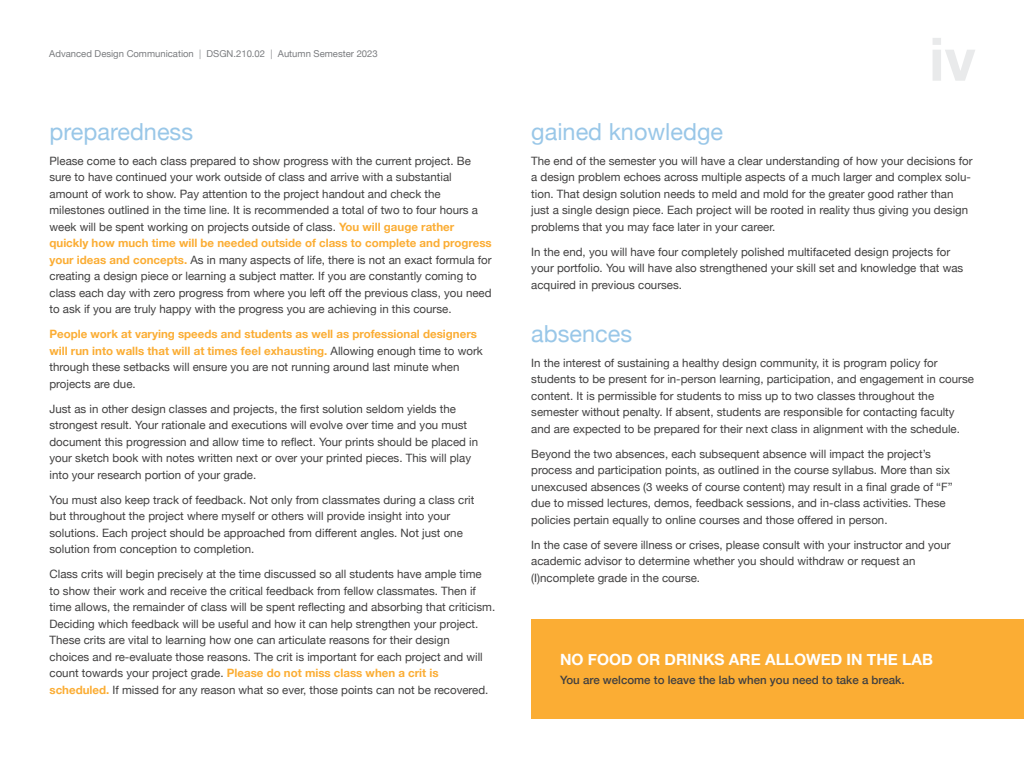
<style>
.page{position:relative;width:1024px;height:768px;background:#fff}
.page>*{position:absolute;margin:0;border:0;box-sizing:border-box;transform-origin:0 0}
.t1{font:700 60px "Helvetica Neue";color:#e9eaeb}
.t2{font:23.5px "Helvetica Neue";color:#99c7e8}
.t3{font:700 15.5px "Helvetica Neue";color:#fff}
.t4{font:11.5px/16.5px "Helvetica Neue";color:#414040}
.t5{font:700 11.5px/16.5px "Helvetica Neue";color:#fbad34}
.t6{font:500 11.5px "Helvetica Neue";color:#414040}
.t7{font:9.5px "Helvetica Neue";color:#7a7c7f}
.s1{font-weight:300}
.s2{font-weight:700;color:#fbad34}
.s3{font-weight:400;color:#414040}
</style>
<div class="page">
<div style="left:532px;top:620px;width:492px;height:99px;background:#fbad34"></div>
<p class="t7" style="left:49px;top:47px;width:330px">Advanced Design Communication <span class="s1">|</span> DSGN.210.02 <span class="s1">|</span> Autumn Semester 2023</p>
<h2 class="t2" style="left:50px;top:115px;width:145px">preparedness</h2>
<p class="t4" style="left:50px;top:153px;width:444px">Please come to each class prepared to show progress with the current project. Be sure to have continued your work outside of class and arrive with a substantial amount of work to show. Pay attention to the project handout and check the milestones outlined in the time line. It is recommended a total of two to four hours a week will be spent working on projects outside of class. <span class="s2">You will gauge rather quickly how much time will be needed outside of class to complete and progress your ideas and concepts.</span> As in many aspects of life, there is not an exact formula for creating a design piece or learning a subject matter. If you are constantly coming to class each day with zero progress from where you left off the previous class, you need to ask if you are truly happy with the progress you are achieving in this course.</p>
<p class="t5" style="left:50px;top:326px;width:435px">People work at varying speeds and students as well as professional designers will run into walls that will at times feel exhausting. <span class="s3">Allowing enough time to work through these setbacks will ensure you are not running around last minute when projects are due.</span></p>
<p class="t4" style="left:50px;top:401px;width:430px">Just as in other design classes and projects, the first solution seldom yields the strongest result. Your rationale and executions will evolve over time and you must document this progression and allow time to reflect. Your prints should be placed in your sketch book with notes written next or over your printed pieces. This will play into your research portion of your grade.</p>
<p class="t4" style="left:50px;top:492px;width:426px">You must also keep track of feedback. Not only from classmates during a class crit but throughout the project where myself or others will provide insight into your solutions. Each project should be approached from different angles. Not just one solution from conception to completion.</p>
<p class="t4" style="left:50px;top:567px;width:447px">Class crits will begin precisely at the time discussed so all students have ample time<br>to show their work and receive the critical feedback from fellow classmates. Then if time allows, the remainder of class will be spent reflecting and absorbing that criticism.<br>Deciding which feedback will be useful and how it can help strengthen your project.<br>These crits are vital to learning how one can articulate reasons for their design<br>choices and re-evaluate those reasons. The crit is important for each project and will count towards your project grade. <span class="s2">Please do not miss class when a crit is scheduled.</span> If missed for any reason what so ever, those points can not be recovered.</p>
<h1 class="t1" style="left:929px;top:12px;width:48px">iv</h1>
<h2 class="t2" style="left:531px;top:115px;width:193px">gained knowledge</h2>
<p class="t4" style="left:531px;top:153px;width:443px">The end of the semester you will have a clear understanding of how your decisions for a design problem echoes across multiple aspects of a much larger and complex solu&shy;tion. That design solution needs to meld and mold for the greater good rather than just a single design piece. Each project will be rooted in reality thus giving you design problems that you may face later in your career.</p>
<p class="t4" style="left:531px;top:244px;width:434px">In the end, you will have four completely polished multifaceted design projects for your portfolio. You will have also strengthened your skill set and knowledge that was acquired in previous courses.</p>
<h2 class="t2" style="left:531px;top:317px;width:102px">absences</h2>
<p class="t4" style="left:531px;top:355px;width:444px">In the interest of sustaining a healthy design community, it is program policy for students to be present for in-person learning, participation, and engagement in course content. It is permissible for students to miss up to two classes throughout the semester without penalty. If absent, students are responsible for contacting faculty and are expected to be prepared for their next class in alignment with the schedule.</p>
<p class="t4" style="left:531px;top:446px;width:423px">Beyond the two absences, each subsequent absence will impact the project’s process and participation points, as outlined in the course syllabus. More than six unexcused absences (3 weeks of course content) may result in a final grade of “F” due to missed lectures, demos, feedback sessions, and in-class activities. These policies pertain equally to online courses and those offered in person.</p>
<p class="t4" style="left:531px;top:537px;width:421px">In the case of severe illness or crises, please consult with your instructor and your academic advisor to determine whether you should withdraw or request an (I)ncomplete grade in the course.</p>
<h3 class="t3" style="left:560px;top:647px;width:374px">NO FOOD OR DRINKS ARE ALLOWED IN THE LAB</h3>
<p class="t6" style="left:560px;top:671px;width:346px">You are welcome to leave the lab when you need to take a break.</p>
</div>
